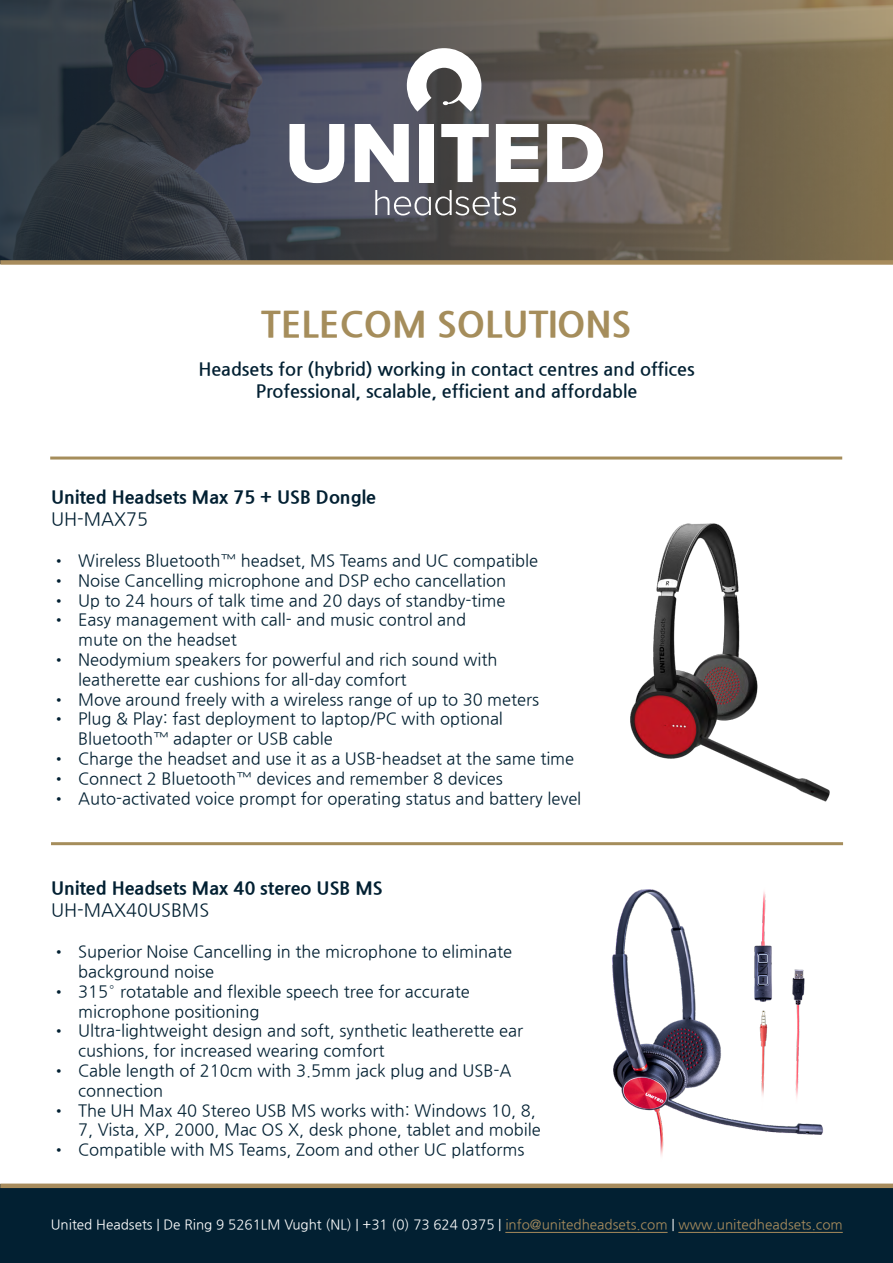
<style>
.page{position:relative;width:893px;height:1263px;background:#fff}
.page>*{position:absolute;margin:0;border:0;box-sizing:border-box;transform-origin:0 0}
.t1{font:800 36px "Nanum Gothic";color:#a58d5b}
.t2{font:700 18px/21.6px "Nanum Gothic";color:#022032;text-align:center}
.t3{font:800 18px "Nanum Gothic";color:#022032}
.t4{font:18px "Nanum Gothic";color:#022032}
.t5{font:16.5px/19.8px "Nanum Gothic";color:#022032}
.t6{font:13.5px "Nanum Gothic";color:#fff}
.s1{color:#a88c5d}
</style>
<div class="page">
<svg style="left:0;top:0;width:893px;height:260px"></svg>
<svg style="left:375px;top:190px;width:141px;height:25px"></svg>
<svg style="left:407px;top:48px;width:74px;height:64px"></svg>
<svg style="left:289px;top:124px;width:55px;height:59px"></svg>
<svg style="left:355px;top:124px;width:54px;height:58px"></svg>
<div style="left:419px;top:124px;width:15px;height:58px;background:#fff"></div>
<svg style="left:441px;top:124px;width:48px;height:58px"></svg>
<svg style="left:496px;top:124px;width:42px;height:58px"></svg>
<svg style="left:547px;top:124px;width:56px;height:58px"></svg>
<div style="left:0;top:260px;width:893px;height:5px;background:#a88c5d"></div>
<img style="left:612px;top:889px;width:211px;height:267px">
<div style="left:0;top:1184px;width:893px;height:79px;background:#022032"></div>
<div style="left:0;top:1183px;width:893px;height:5px;background:#a88c5d"></div>
<hr style="left:505px;top:1232px;width:163px;height:1px;background:#a88c5d">
<hr style="left:678px;top:1232px;width:165px;height:1px;background:#a88c5d">
<hr style="left:51px;top:842px;width:792px;height:3px;background:#a58d5b">
<img style="left:630px;top:523px;width:200px;height:279px">
<hr style="left:50px;top:456px;width:792px;height:3px;background:#a58d5b">
<h1 class="t1" style="left:261px;top:305px;width:372px">TELECOM SOLUTIONS</h1>
<p class="t2" style="left:198px;top:359px;width:498px">Headsets for (hybrid) working in contact centres and offices<br>Professional, scalable, efficient and affordable</p>
<p class="t3" style="left:51px;top:488px;width:326px">United Headsets Max 75 + USB Dongle</p>
<p class="t4" style="left:51px;top:510px;width:99px">UH-MAX75</p>
<p class="t5" style="left:51px;top:551px;width:489px">• Wireless Bluetooth™ headset, MS Teams and UC compatible</p>
<p class="t5" style="left:51px;top:571px;width:457px">• Noise Cancelling microphone and DSP echo cancellation</p>
<p class="t5" style="left:51px;top:591px;width:456px">• Up to 24 hours of talk time and 20 days of standby-time</p>
<p class="t5" style="left:78px;top:611px;width:390px;text-indent:-27px">• Easy management with call- and music control and mute on the headset</p>
<p class="t5" style="left:78px;top:650px;width:421px;text-indent:-27px">• Neodymium speakers for powerful and rich sound with leatherette ear cushions for all-day comfort</p>
<p class="t5" style="left:51px;top:690px;width:490px">• Move around freely with a wireless range of up to 30 meters</p>
<p class="t5" style="left:78px;top:710px;width:426px;text-indent:-27px">• Plug &amp; Play: fast deployment to laptop/PC with optional<br>Bluetooth™ adapter or USB cable</p>
<p class="t5" style="left:51px;top:749px;width:525px">• Charge the headset and use it as a USB-headset at the same time</p>
<p class="t5" style="left:51px;top:769px;width:453px">• Connect 2 Bluetooth™ devices and remember 8 devices</p>
<p class="t5" style="left:51px;top:789px;width:532px">• Auto-activated voice prompt for operating status and battery level</p>
<p class="t3" style="left:51px;top:879px;width:333px">United Headsets Max 40 stereo USB MS</p>
<p class="t4" style="left:51px;top:901px;width:160px">UH-MAX40USBMS</p>
<p class="t5" style="left:78px;top:942px;width:436px;text-indent:-27px">• Superior Noise Cancelling in the microphone to eliminate background noise</p>
<p class="t5" style="left:78px;top:982px;width:393px;text-indent:-27px">• 315° rotatable and flexible speech tree for accurate microphone positioning</p>
<p class="t5" style="left:78px;top:1021px;width:447px;text-indent:-27px">• Ultra-lightweight design and soft, synthetic leatherette ear cushions, for increased wearing comfort</p>
<p class="t5" style="left:78px;top:1061px;width:435px;text-indent:-27px">• Cable length of 210cm with 3.5mm jack plug and USB-A connection</p>
<p class="t5" style="left:78px;top:1101px;width:464px;text-indent:-27px">• The UH Max 40 Stereo USB MS works with: Windows 10, 8,<br>7, Vista, XP, 2000, Mac OS X, desk phone, tablet and mobile</p>
<p class="t5" style="left:51px;top:1140px;width:475px">• Compatible with MS Teams, Zoom and other UC platforms</p>
<p class="t6" style="left:51px;top:1218px;width:793px">United Headsets | De Ring 9 5261LM Vught (NL) | +31 (0) 73 624 0375 | <span class="s1">info@unitedheadsets.com</span> | <span class="s1">www.unitedheadsets.com</span></p>
</div>
